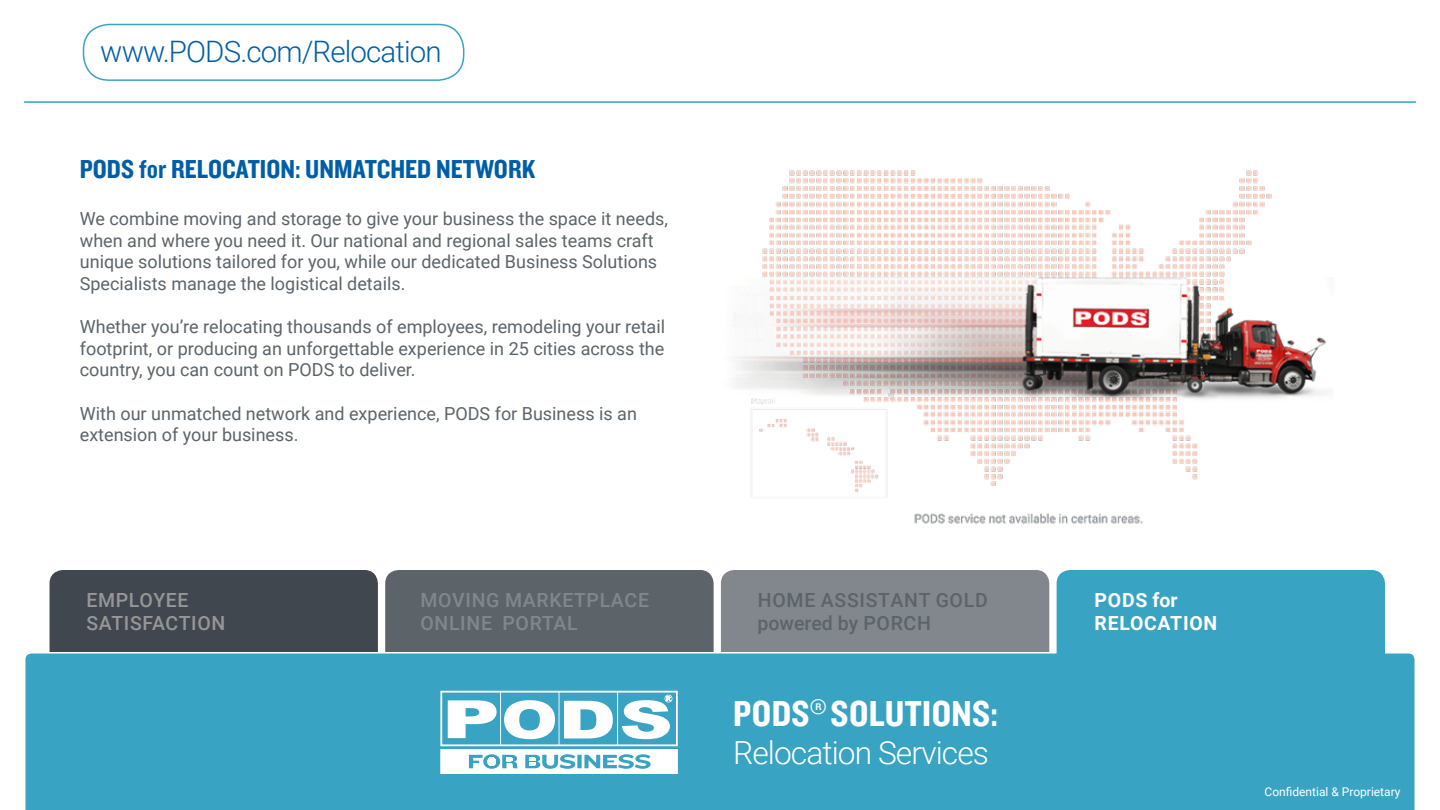
<style>
.page{position:relative;width:1440px;height:810px;background:#fff}
.page>*{position:absolute;margin:0;border:0;box-sizing:border-box;transform-origin:0 0}
.t1{font:37.5px "Knockout HTF50 Welterweight";letter-spacing:.01em;color:#fff}
.t2{font:300 31.8px "Roboto";letter-spacing:-.03em;color:#fff}
.t3{font:300 29.55px "Roboto";letter-spacing:-.03em;color:#005ea7}
.t4{font:27px "Knockout HTF50 Welterweight";color:#005ea7}
.t5{font:500 19.5px/23.4px "Roboto";letter-spacing:.035em;color:#5c646a}
.t6{font:500 19.5px/23.4px "Roboto";letter-spacing:.035em;color:#81878d}
.t7{font:500 19.5px "Roboto";letter-spacing:.035em;color:#969696}
.t8{font:700 19.5px/23.4px "Roboto";letter-spacing:.035em;color:#fff}
.t9{font:18px/21.6px "Roboto";color:#5c646a}
.t10{font:12px "Roboto";color:#fff}
</style>
<div class="page">
<div style="left:721px;top:570px;width:328px;height:82px;background:#81878d"></div>
<div style="left:50px;top:570px;width:328px;height:186px;background:#40474e;border-radius:14px"></div>
<div style="left:385px;top:570px;width:329px;height:186px;background:#5c646a;border-radius:14px"></div>
<div style="left:25px;top:652px;width:1390px;height:158px;background:#38a3c2"></div>
<svg style="left:440px;top:691px;width:238px;height:83px;background:#a5d5e3"></svg>
<div style="left:1057px;top:570px;width:328px;height:240px;background:#38a3c2"></div>
<hr style="left:24px;top:101px;width:1392px;height:2px;background:#38a3c2">
<img style="left:735px;top:170px;width:592px;height:354px">
<div style="left:83px;top:24px;width:381px;height:57px;border:2px solid #38a3c2;border-radius:26px"></div>
<h3 class="t3" style="left:100px;top:31px;width:343px">www.PODS.com/Relocation</h3>
<p class="t4" style="left:80px;top:155px;width:457px">PODS for RELOCATION: UNMATCHED NETWORK</p>
<p class="t9" style="left:80px;top:207px;width:590px">We combine moving and storage to give your business the space it needs, when and where you need it. Our national and regional sales teams craft unique solutions tailored for you, while our dedicated Business Solutions Specialists manage the logistical details.</p>
<p class="t9" style="left:80px;top:315px;width:587px;text-align:justify">Whether you’re relocating thousands of employees, remodeling your retail footprint, or producing an unforgettable experience in 25 cities across the country, you can count on PODS to deliver.</p>
<p class="t9" style="left:80px;top:402px;width:559px">With our unmatched network and experience, PODS for Business is an extension of your business.</p>
<p class="t7" style="left:86px;top:586px;width:104px">EMPLOYEE</p>
<p class="t7" style="left:86px;top:610px;width:141px">SATISFACTION</p>
<p class="t6" style="left:420px;top:588px;width:230px">MOVING MARKETPLACE<br>ONLINE PORTAL</p>
<p class="t5" style="left:758px;top:588px;width:232px">HOME ASSISTANT GOLD powered by PORCH</p>
<p class="t1" style="left:733px;top:694px;width:267px">PODS<sup>®</sup> SOLUTIONS:</p>
<p class="t2" style="left:733px;top:730px;width:257px">Relocation Services</p>
<p class="t8" style="left:1095px;top:588px;width:124px">PODS for<br>RELOCATION</p>
<p class="t10" style="left:1264px;top:783px;width:138px">Confidential &amp; Proprietary</p>
</div>
